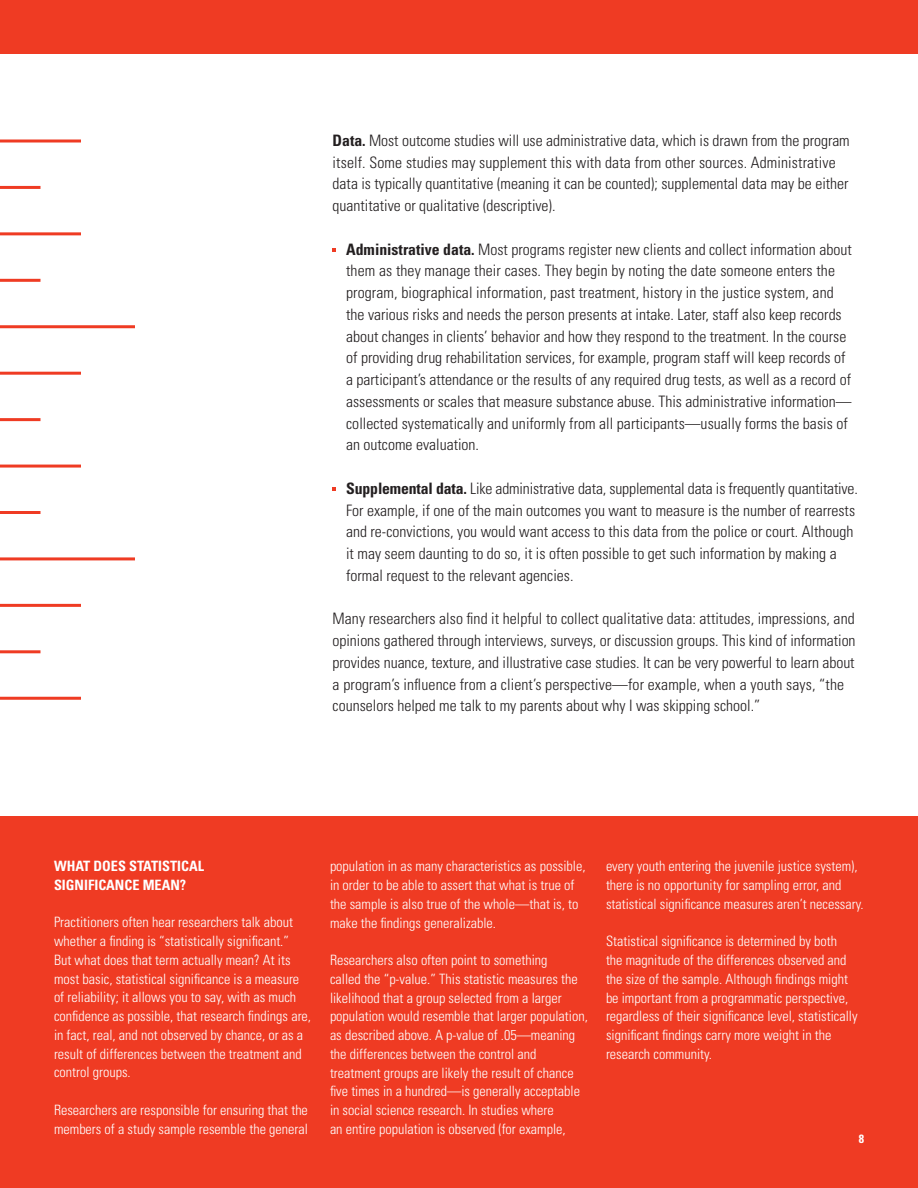
<style>
.page{position:relative;width:918px;height:1188px;background:#fff}
.page>*{position:absolute;margin:0;border:0;box-sizing:border-box;transform-origin:0 0}
.t1{font:300 condensed 15.75px/21.8px "Univers";color:#231f20}
.t2{font:300 condensed 14.25px/18.8px "Univers";color:#fff}
.t3{font:700 condensed 14.25px/18.8px "Univers";color:#fff}
.t4{font:700 condensed 12px "Univers";color:#fff}
.s1{font-weight:700}
</style>
<div class="page">
<div style="left:0;top:816px;width:918px;height:372px;background:#ef3b23"></div>
<svg style="left:333px;top:487px;width:3px;height:4px"></svg>
<div style="left:0;top:0;width:918px;height:54px;background:#ef3b23"></div>
<hr style="left:0;top:325px;width:135px;height:3px;background:#ef3b23">
<hr style="left:0;top:557px;width:135px;height:3px;background:#ef3b23">
<hr style="left:0;top:372px;width:81px;height:3px;background:#ef3b23">
<hr style="left:0;top:140px;width:81px;height:2px;background:#ef3b23">
<hr style="left:0;top:465px;width:81px;height:3px;background:#ef3b23">
<hr style="left:0;top:232px;width:81px;height:3px;background:#ef3b23">
<hr style="left:0;top:418px;width:40px;height:3px;background:#ef3b23">
<hr style="left:0;top:186px;width:40px;height:3px;background:#ef3b23">
<hr style="left:0;top:511px;width:40px;height:3px;background:#ef3b23">
<hr style="left:0;top:279px;width:40px;height:3px;background:#ef3b23">
<hr style="left:0;top:604px;width:81px;height:3px;background:#ef3b23">
<hr style="left:0;top:697px;width:81px;height:3px;background:#ef3b23">
<hr style="left:0;top:650px;width:40px;height:3px;background:#ef3b23">
<p class="t1" style="left:333px;top:129px;width:519px"><span class="s1">Data.</span> Most outcome studies will use administrative data, which is drawn from the program itself. Some studies may supplement this with data from other sources. Administrative data is typically quantitative (meaning it can be counted); supplemental data may be either quantitative or qualitative (descriptive).</p>
<p class="t1" style="left:346px;top:238px;width:507px"><span class="s1">Administrative data.</span> Most programs register new clients and collect information about them as they manage their cases. They begin by noting the date someone enters the program, biographical information, past treatment, history in the justice system, and the various risks and needs the person presents at intake. Later, staff also keep records about changes in clients’ behavior and how they respond to the treatment. In the course of providing drug rehabilitation services, for example, program staff will keep records of a participant’s attendance or the results of any required drug tests, as well as a record of assessments or scales that measure substance abuse. This administrative information— collected systematically and uniformly from all participants—usually forms the basis of an outcome evaluation.</p>
<p class="t1" style="left:346px;top:477px;width:513px"><span class="s1">Supplemental data.</span> Like administrative data, supplemental data is frequently quantitative.<br>For example, if one of the main outcomes you want to measure is the number of rearrests and re-convictions, you would want access to this data from the police or court. Although it may seem daunting to do so, it is often possible to get such information by making a formal request to the relevant agencies.</p>
<p class="t1" style="left:333px;top:608px;width:524px">Many researchers also find it helpful to collect qualitative data: attitudes, impressions, and opinions gathered through interviews, surveys, or discussion groups. This kind of information provides nuance, texture, and illustrative case studies. It can be very powerful to learn about a program’s influence from a client’s perspective—for example, when a youth says, “the counselors helped me talk to my parents about why I was skipping school.”</p>
<p class="t3" style="left:54px;top:857px;width:152px">WHAT DOES STATISTICAL<br>SIGNIFICANCE MEAN?</p>
<p class="t2" style="left:54px;top:913px;width:259px">Practitioners often hear researchers talk about whether a finding is “statistically significant.”<br>But what does that term actually mean? At its most basic, statistical significance is a measure of reliability; it allows you to say, with as much confidence as possible, that research findings are, in fact, real, and not observed by chance, or as a result of differences between the treatment and control groups.</p>
<p class="t2" style="left:54px;top:1100px;width:256px">Researchers are responsible for ensuring that the members of a study sample resemble the general</p>
<p class="t2" style="left:330px;top:857px;width:257px">population in as many characteristics as possible, in order to be able to assert that what is true of the sample is also true of the whole—that is, to make the findings generalizable.</p>
<p class="t2" style="left:330px;top:950px;width:259px">Researchers also often point to something<br>called the “p-value.” This statistic measures the likelihood that a group selected from a larger population would resemble that larger population, as described above. A p-value of .05—meaning the differences between the control and treatment groups are likely the result of chance five times in a hundred—is generally acceptable in social science research. In studies where<br>an entire population is observed (for example,</p>
<p class="t2" style="left:606px;top:857px;width:259px">every youth entering the juvenile justice system), there is no opportunity for sampling error, and statistical significance measures aren’t necessary.</p>
<p class="t2" style="left:606px;top:932px;width:253px">Statistical significance is determined by both<br>the magnitude of the differences observed and the size of the sample. Although findings might be important from a programmatic perspective, regardless of their significance level, statistically significant findings carry more weight in the research community.</p>
<p class="t4" style="left:859px;top:1132px;width:7px">8</p>
</div>
